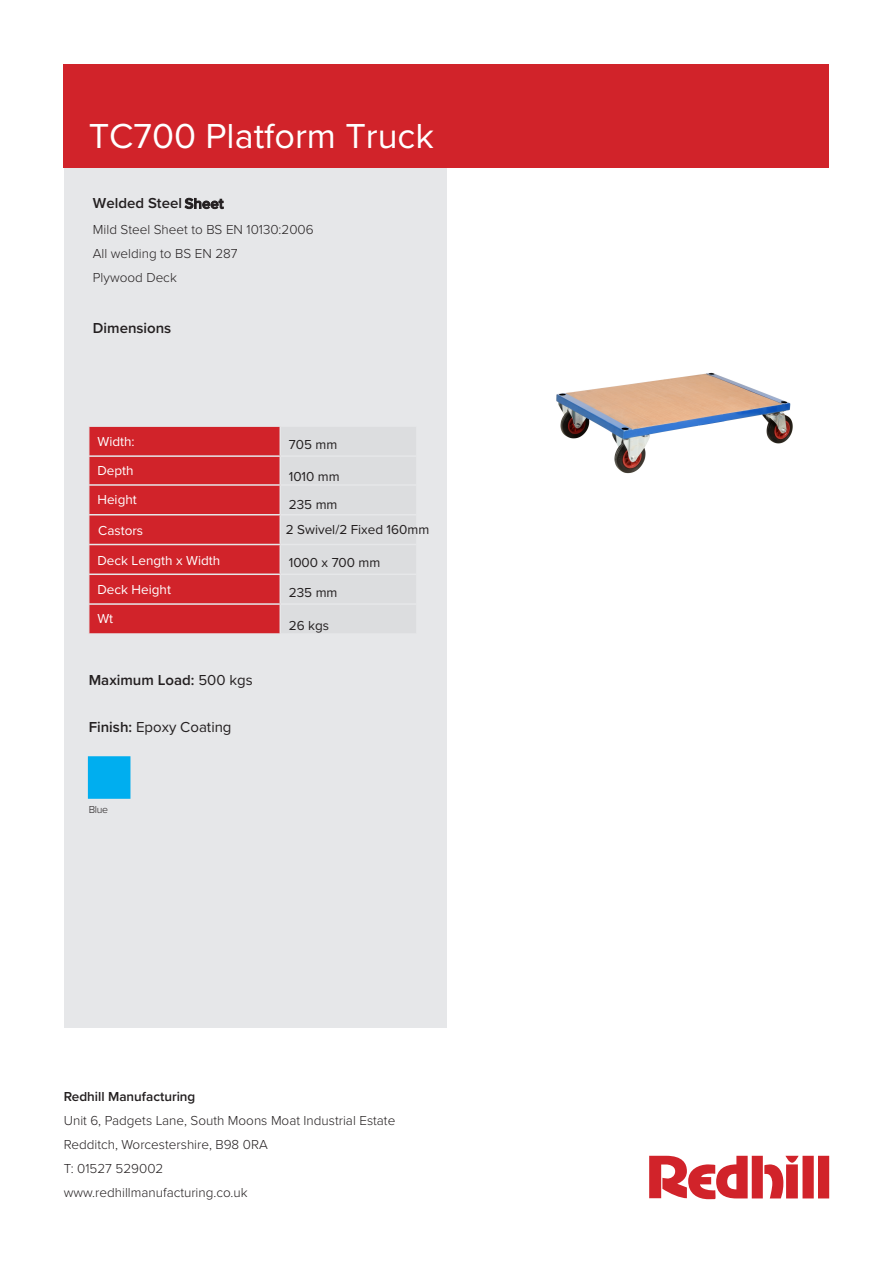
<style>
.page{position:relative;width:893px;height:1263px;background:#fff}
.page>*{position:absolute;margin:0;border:0;box-sizing:border-box;transform-origin:0 0}
.t1{font:36px "Proxima Nova";color:#fff}
.t2{font:600 15px "Proxima Nova";color:#231f20}
.t3{font:15px "Proxima Nova";color:#231f20}
.t4{font:300 13.5px/24.3px "Proxima Nova";color:#231f20}
.t5{font:13.5px "Proxima Nova";color:#fff}
.t6{font:13.5px "Proxima Nova";color:#231f20}
.t7{font:600 13.5px "Proxima Nova";color:#231f20}
.t8{font:13.5px "Proxima Nova";color:#221e1f}
.t9{font:300 10.5px "Proxima Nova";color:#231f20}
.s1{font-weight:400}
.s2{font-weight:600}
</style>
<div class="page">
<svg style="left:649px;top:1156px;width:99px;height:43px"></svg>
<div style="left:752px;top:1156px;width:11px;height:42px;background:#d1232a"></div>
<svg style="left:764px;top:1156px;width:34px;height:42px"></svg>
<div style="left:802px;top:1156px;width:12px;height:42px;background:#d1232a"></div>
<div style="left:818px;top:1156px;width:11px;height:42px;background:#d1232a"></div>
<div style="left:64px;top:167px;width:382px;height:861px;background:#e6e7e9"></div>
<svg style="left:89px;top:426px;width:191px;height:208px;background:#d22d34"></svg>
<div style="left:64px;top:64px;width:765px;height:103px;background:#d1232a"></div>
<div style="left:88px;top:756px;width:42px;height:43px;background:#00aeef;border:2px solid #00aeef"></div>
<img style="left:556px;top:372px;width:237px;height:102px">
<p class="t1" style="left:89px;top:109px;width:347px">TC700 Platform Truck</p>
<p class="t2" style="left:93px;top:192px;width:132px">Welded Steel Sheet</p>
<p class="t4" style="left:93px;top:216px;width:222px">Mild Steel Sheet to BS EN 10130:2006<br>All welding to BS EN 287<br>Plywood Deck</p>
<p class="t2" style="left:93px;top:316px;width:80px">Dimensions</p>
<p class="t5" style="left:97px;top:431px;width:39px">Width:</p>
<p class="t6" style="left:289px;top:435px;width:50px">705 mm</p>
<p class="t5" style="left:97px;top:461px;width:38px">Depth</p>
<p class="t6" style="left:289px;top:466px;width:52px">1010 mm</p>
<p class="t5" style="left:97px;top:490px;width:41px">Height</p>
<p class="t6" style="left:289px;top:494px;width:50px">235 mm</p>
<p class="t5" style="left:98px;top:520px;width:46px">Castors</p>
<p class="t8" style="left:286px;top:519px;width:145px">2 Swivel/2 Fixed 160mm</p>
<p class="t5" style="left:97px;top:550px;width:124px">Deck Length x Width</p>
<p class="t6" style="left:289px;top:552px;width:93px">1000 x 700 mm</p>
<p class="t5" style="left:97px;top:580px;width:75px">Deck Height</p>
<p class="t6" style="left:289px;top:583px;width:50px">235 mm</p>
<p class="t5" style="left:97px;top:609px;width:17px">Wt</p>
<p class="t6" style="left:289px;top:615px;width:42px">26 kgs</p>
<p class="t2" style="left:89px;top:668px;width:165px">Maximum Load: <span class="s1">500 kgs</span></p>
<p class="t3" style="left:89px;top:715px;width:144px"><span class="s2">Finish:</span> Epoxy Coating</p>
<p class="t9" style="left:89px;top:802px;width:21px">Blue</p>
<p class="t7" style="left:64px;top:1086px;width:133px">Redhill Manufacturing</p>
<p class="t4" style="left:64px;top:1107px;width:333px">Unit 6, Padgets Lane, South Moons Moat Industrial Estate</p>
<p class="t4" style="left:64px;top:1131px;width:205px">Redditch, Worcestershire, B98 0RA</p>
<p class="t4" style="left:64px;top:1155px;width:101px">T: 01527 529002</p>
<p class="t4" style="left:64px;top:1179px;width:185px">www.redhillmanufacturing.co.uk</p>
</div>
